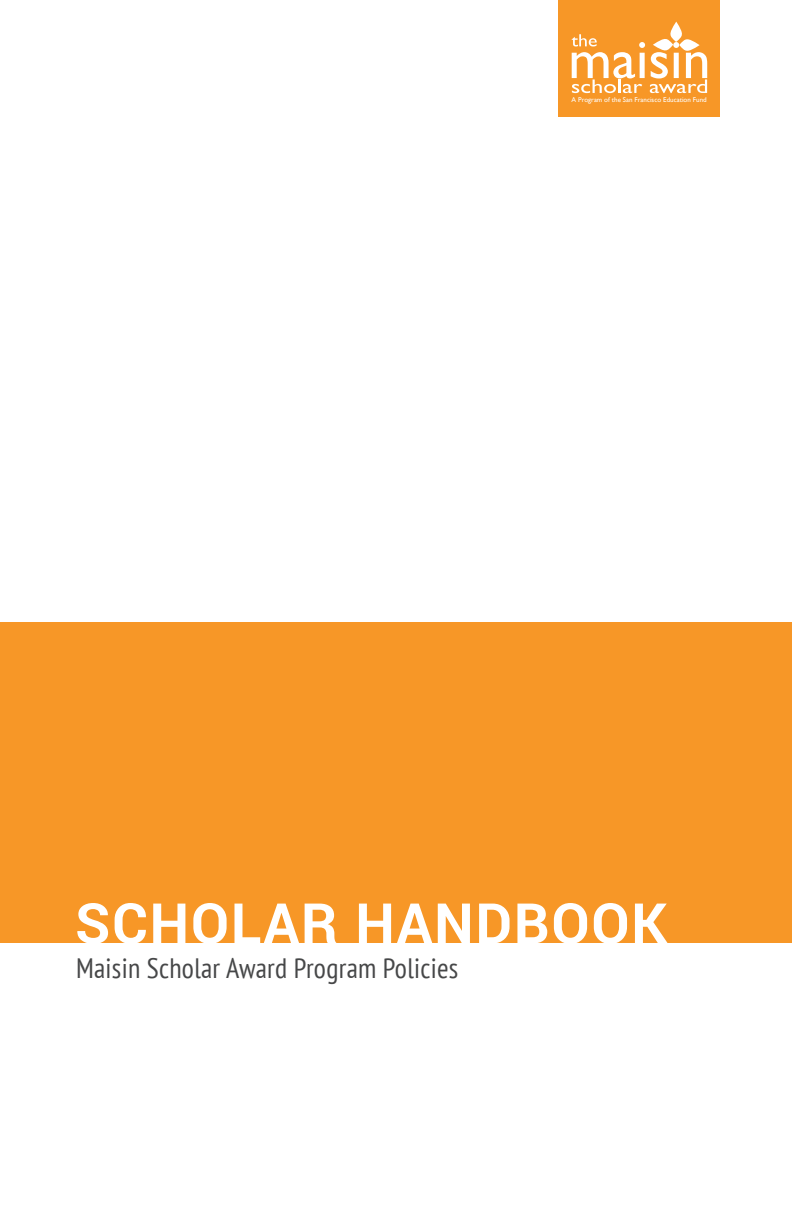
<style>
.page{position:relative;width:792px;height:1224px;background:#fff}
.page>*{position:absolute;margin:0;border:0;box-sizing:border-box;transform-origin:0 0}
.Bullet_List_2{font:700 56px "Roboto";letter-spacing:.03em;color:#fff}
.t1{font:condensed 28px "PT Sans";letter-spacing:.01em;color:#464748}
.t2{font:7px "Gill Sans";color:#fff}
</style>
<div class="page">
<div style="left:559px;top:0;width:161px;height:117px;background:#f79727"></div>
<div style="left:0;top:622px;width:792px;height:320px;background:#f79727"></div>
<svg style="left:571px;top:22px;width:136px;height:71px"></svg>
<p class="t2" style="left:572px;top:96px;width:137px">A Program of the San Francisco Education Fund</p>
<p class="Bullet_List_2" style="left:75px;top:884px;width:594px">SCHOLAR HANDBOOK</p>
<p class="t1" style="left:76px;top:950px;width:384px">Maisin Scholar Award Program Policies</p>
</div>
